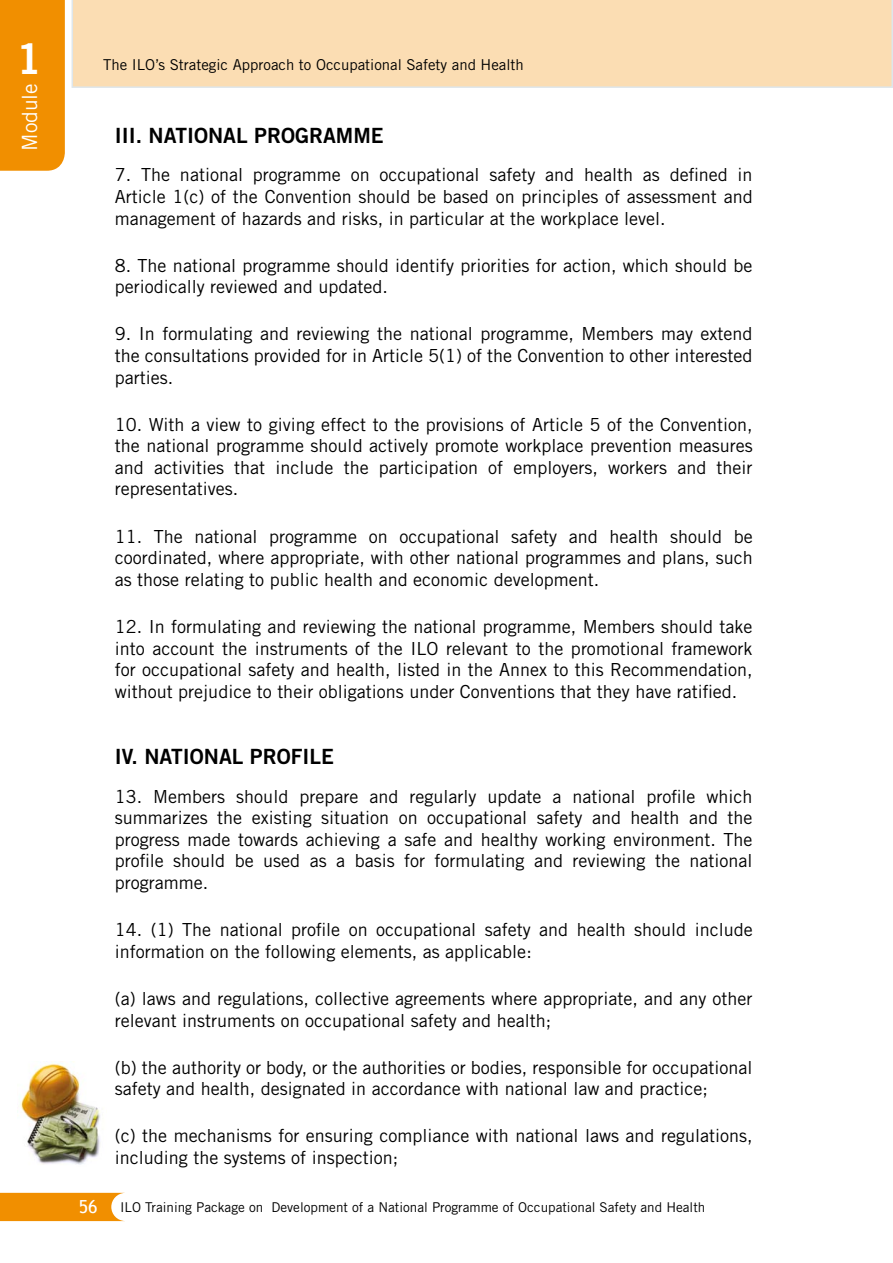
<style>
.page{position:relative;width:893px;height:1263px;background:#fff}
.page>*{position:absolute;margin:0;border:0;box-sizing:border-box;transform-origin:0 0}
.t1{font:42px "Trade Gothic LT Std Bd 2";color:#fff}
.t2{font:21px "Trade Gothic LT Std Bd 2";color:#000}
.t3{font:21px "Trade Gothic LT Std";color:#fff}
.t4{font:18px/21.6px "Trade Gothic LT Std";color:#000;text-align:justify}
.t5{font:18px "Trebuchet MS";color:#fff}
.t6{font:15px "Trade Gothic LT Std";color:#000}
.t7{font:13.5px "Trade Gothic LT Std";color:#000}
</style>
<div class="page">
<div style="left:72px;top:0;width:821px;height:88px;background:#fbddb3"></div>
<div style="left:0;top:0;width:65px;height:171px;background:#f18f00"></div>
<svg style="left:0;top:1193px;width:124px;height:28px;background:#f29713"></svg>
<img style="left:20px;top:1061px;width:80px;height:104px">
<h1 class="t1" style="left:16px;top:33px;width:27px">1</h1>
<p class="t3" style="left:17px;top:151px;width:69px;rotate:-90deg">Module</p>
<p class="t6" style="left:103px;top:56px;width:422px">The ILO’s Strategic Approach to Occupational Safety and Health</p>
<p class="t2" style="left:115px;top:122px;width:270px">III. NATIONAL PROGRAMME</p>
<p class="t4" style="left:115px;top:164px;width:639px">7. The national programme on occupational safety and health as defined in Article 1(c) of the Convention should be based on principles of assessment and management of hazards and risks, in particular at the workplace level.</p>
<p class="t4" style="left:115px;top:254px;width:639px">8. The national programme should identify priorities for action, which should be periodically reviewed and updated.</p>
<p class="t4" style="left:115px;top:323px;width:639px">9. In formulating and reviewing the national programme, Members may extend the consultations provided for in Article 5(1) of the Convention to other interested parties.</p>
<p class="t4" style="left:115px;top:413px;width:639px">10. With a view to giving effect to the provisions of Article 5 of the Convention, the national programme should actively promote workplace prevention measures and activities that include the participation of employers, workers and their representatives.</p>
<p class="t4" style="left:115px;top:525px;width:639px">11. The national programme on occupational safety and health should be coordinated, where appropriate, with other national programmes and plans, such as those relating to public health and economic development.</p>
<p class="t4" style="left:115px;top:615px;width:639px">12. In formulating and reviewing the national programme, Members should take into account the instruments of the ILO relevant to the promotional framework for occupational safety and health, listed in the Annex to this Recommendation, without prejudice to their obligations under Conventions that they have ratified.</p>
<p class="t5" style="left:79px;top:1196px;width:20px">56</p>
<p class="t2" style="left:115px;top:743px;width:221px">IV. NATIONAL PROFILE</p>
<p class="t4" style="left:115px;top:785px;width:639px">13. Members should prepare and regularly update a national profile which summarizes the existing situation on occupational safety and health and the progress made towards achieving a safe and healthy working environment. The profile should be used as a basis for formulating and reviewing the national programme.</p>
<p class="t4" style="left:115px;top:919px;width:639px">14. (1) The national profile on occupational safety and health should include information on the following elements, as applicable:</p>
<p class="t4" style="left:115px;top:987px;width:639px">(a) laws and regulations, collective agreements where appropriate, and any other relevant instruments on occupational safety and health;</p>
<p class="t4" style="left:115px;top:1056px;width:639px">(b) the authority or body, or the authorities or bodies, responsible for occupational safety and health, designated in accordance with national law and practice;</p>
<p class="t4" style="left:115px;top:1125px;width:639px">(c) the mechanisms for ensuring compliance with national laws and regulations, including the systems of inspection;</p>
<p class="t7" style="left:120px;top:1199px;width:587px">ILO Training Package on Development of a National Programme of Occupational Safety and Health</p>
</div>
